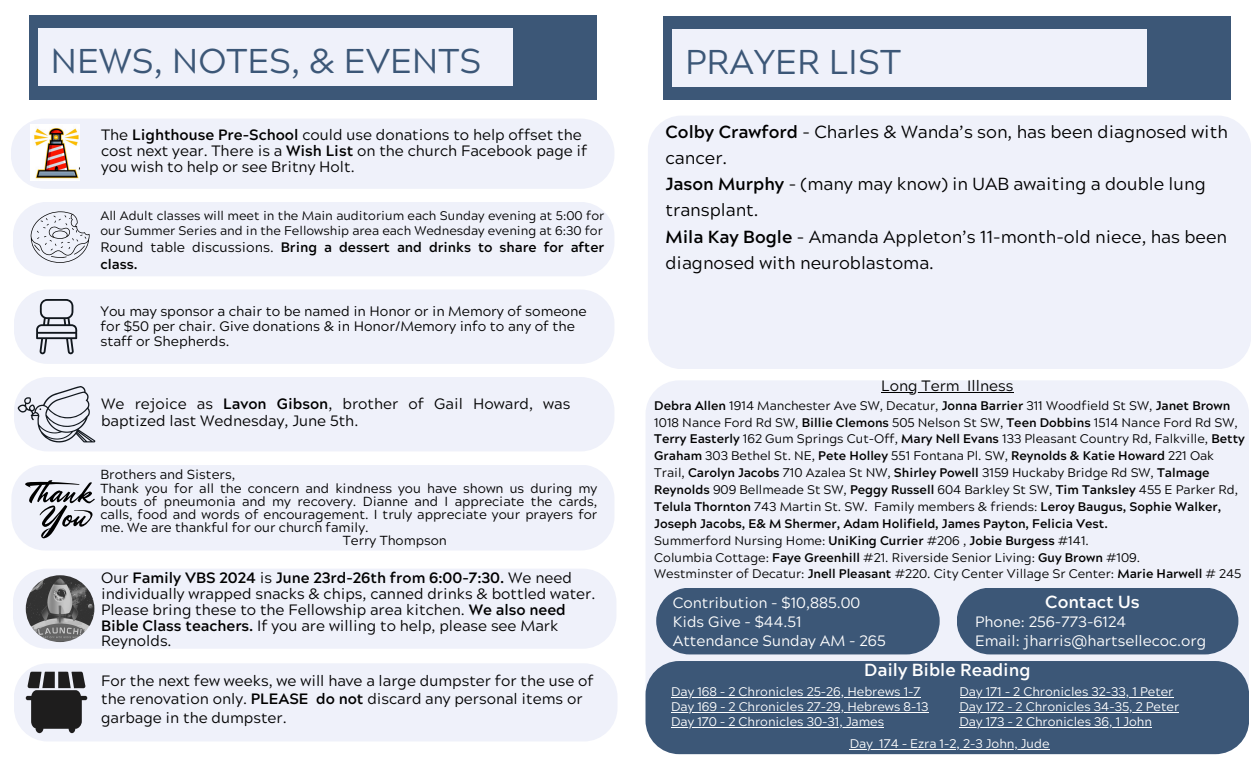
<style>
.page{position:relative;width:1260px;height:765px;background:#fff}
.page>*{position:absolute;margin:0;border:0;box-sizing:border-box;transform-origin:0 0}
.t1{font:34.38px "Acherus Grotesque";color:#3c5777}
.t2{font:17.5px/26.2px "Acherus Grotesque";color:#000}
.t3{font:700 17.5px "Acherus Grotesque";color:#fff}
.t4{font:15px/16px "Acherus Grotesque";color:#000}
.t5{font:15px/18.8px "Acherus Grotesque";color:#fff}
.t6{font:13.75px/15px "Acherus Grotesque";color:#000}
.t7{font:700 13.75px/16.9px "Acherus Grotesque";color:#000}
.t8{font:13.12px/13.1px "Acherus Grotesque";color:#000;text-align:justify}
.t9{font:12.5px/16.9px "Acherus Grotesque";color:#000}
.t10{font:12.5px "Acherus Grotesque";color:#fff}
.s1{font-weight:700}
.s2{font-weight:400}
</style>
<div class="page">
<div style="left:29px;top:15px;width:567px;height:85px;background:#3c5777"></div>
<div style="left:38px;top:29px;width:475px;height:57px;background:#eff1fa"></div>
<div style="left:11px;top:119px;width:603px;height:70px;background:#eff1fa;border-radius:34px"></div>
<div style="left:13px;top:202px;width:601px;height:74px;background:#eff1fa;border-radius:34px"></div>
<div style="left:14px;top:289px;width:600px;height:75px;background:#eff1fa;border-radius:34px"></div>
<div style="left:11px;top:465px;width:603px;height:86px;background:#eff1fa;border-radius:34px"></div>
<div style="left:646px;top:380px;width:603px;height:374px;background:#eff1fa;border-radius:34px"></div>
<div style="left:656px;top:588px;width:284px;height:66px;background:#3c5777"></div>
<div style="left:957px;top:588px;width:281px;height:66px;background:#3c5777"></div>
<div style="left:13px;top:569px;width:603px;height:80px;background:#eff1fa;border-radius:34px"></div>
<div style="left:664px;top:16px;width:567px;height:84px;background:#3c5777"></div>
<div style="left:673px;top:29px;width:474px;height:57px;background:#eff1fa"></div>
<div style="left:646px;top:661px;width:603px;height:93px;background:#3c5777;border-radius:34px"></div>
<div style="left:648px;top:116px;width:603px;height:253px;background:#eff1fa;border-radius:34px"></div>
<img style="left:26px;top:575px;width:68px;height:67px;border-radius:50%">
<svg style="left:36px;top:299px;width:41px;height:55px"></svg>
<div style="left:14px;top:663px;width:604px;height:79px;background:#eff1fa;border-radius:34px"></div>
<svg style="left:25px;top:480px;width:70px;height:58px"></svg>
<svg style="left:26px;top:672px;width:61px;height:61px"></svg>
<div style="left:14px;top:377px;width:600px;height:74px;background:#eff1fa;border-radius:34px"></div>
<svg style="left:18px;top:386px;width:77px;height:56px"></svg>
<svg style="left:31px;top:211px;width:59px;height:52px"></svg>
<img style="left:31px;top:125px;width:48px;height:55px">
<hr style="left:671px;top:697px;width:250px;height:1px;background:#fff">
<hr style="left:671px;top:712px;width:257px;height:1px;background:#fff">
<hr style="left:671px;top:727px;width:213px;height:1px;background:#fff">
<hr style="left:960px;top:697px;width:214px;height:1px;background:#fff">
<hr style="left:960px;top:712px;width:219px;height:1px;background:#fff">
<hr style="left:960px;top:727px;width:192px;height:1px;background:#fff">
<hr style="left:881px;top:392px;width:79px;height:1px;background:#000">
<hr style="left:967px;top:392px;width:46px;height:1px;background:#000">
<svg style="left:850px;top:749px;width:29px;height:1px"></svg>
<hr style="left:879px;top:749px;width:171px;height:1px;background:#fff">
<h4 class="t1" style="left:50px;top:47px;width:433px">NEWS, NOTES, &amp; EVENTS</h4>
<p class="t4" style="left:101px;top:129px;width:488px">The <span class="s1">Lighthouse Pre-School</span> could use donations to help offset the cost next year. There is a <span class="s1">Wish List</span> on the church Facebook page if you wish to help or see Britny Holt.</p>
<h2 class="t9" style="left:100px;top:210px;width:505px;line-height:15px">All Adult classes will meet in the Main auditorium each Sunday evening at 5:00 for our Summer Series and in the Fellowship area each Wednesday evening at 6:30 for</h2>
<h4 class="t7" style="left:100px;top:241px;width:505px"><span class="s2">Round table discussions.</span> Bring a dessert and drinks to share for after class.</h4>
<p class="t6" style="left:100px;top:305px;width:488px">You may sponsor a chair to be named in Honor or in Memory of someone for $50 per chair. Give donations &amp; in Honor/Memory info to any of the staff or Shepherds.</p>
<h4 class="t4" style="left:101px;top:397px;width:471px;line-height:16.9px">We rejoice as <span class="s1">Lavon Gibson</span>, brother of Gail Howard, was baptized last Wednesday, June 5th.</h4>
<h2 class="t8" style="left:100px;top:470px;width:136px">Brothers and Sisters,</h2>
<p class="t8" style="left:100px;top:483px;width:498px">Thank you for all the concern and kindness you have shown us during my bouts of pneumonia and my recovery. Dianne and I appreciate the cards, calls, food and words of encouragement. I truly appreciate your prayers for me. We are thankful for our church family.</p>
<p class="t8" style="left:343px;top:536px;width:106px">Terry Thompson</p>
<p class="t4" style="left:101px;top:572px;width:496px">Our <span class="s1">Family VBS 2024</span> is <span class="s1">June 23rd-26th from 6:00-7:30.</span> We need individually wrapped snacks &amp; chips, canned drinks &amp; bottled water.<br>Please bring these to the Fellowship area kitchen. <span class="s1">We also need Bible Class teachers.</span> If you are willing to help, please see Mark Reynolds.</p>
<p class="t4" style="left:101px;top:673px;width:494px;line-height:18.8px">For the next few weeks, we will have a large dumpster for the use of the renovation only. <span class="s1">PLEASE do not</span> discard any personal items or garbage in the dumpster.</p>
<p class="t1" style="left:685px;top:48px;width:217px">PRAYER LIST</p>
<h3 class="t2" style="left:666px;top:121px;width:564px"><span class="s1">Colby Crawford</span> - Charles &amp; Wanda’s son, has been diagnosed with cancer.<br><span class="s1">Jason Murphy</span> - (many may know) in UAB awaiting a double lung transplant.<br><span class="s1">Mila Kay Bogle</span> - Amanda Appleton’s 11-month-old niece, has been diagnosed with neuroblastoma.</h3>
<h1 class="t4" style="left:881px;top:380px;width:133px">Long Term Illness</h1>
<p class="t9" style="left:654px;top:399px;width:592px"><span class="s1">Debra Allen</span> 1914 Manchester Ave SW, Decatur, <span class="s1">Jonna Barrier</span> 311 Woodfield St SW, <span class="s1">Janet Brown </span>1018 Nance Ford Rd SW, <span class="s1">Billie Clemons</span> 505 Nelson St SW, <span class="s1">Teen Dobbins</span> 1514 Nance Ford Rd SW, <span class="s1">Terry Easterly</span> 162 Gum Springs Cut-Off, <span class="s1">Mary Nell Evans</span> 133 Pleasant Country Rd, Falkville, <span class="s1">Betty Graham</span> 303 Bethel St. NE, <span class="s1">Pete Holley</span> 551 Fontana Pl. SW, <span class="s1">Reynolds &amp; Katie Howard</span> 221 Oak Trail, <span class="s1">Carolyn Jacobs</span> 710 Azalea St NW, <span class="s1">Shirley Powell</span> 3159 Huckaby Bridge Rd SW, <span class="s1">Talmage Reynolds</span> 909 Bellmeade St SW, <span class="s1">Peggy Russell</span> 604 Barkley St SW, <span class="s1">Tim Tanksley</span> 455 E Parker Rd, <span class="s1">Telula Thornton</span> 743 Martin St. SW. Family members &amp; friends: <span class="s1">Leroy Baugus, Sophie Walker, Joseph Jacobs, E&amp; M Shermer, Adam Holifield, James Payton, Felicia Vest.</span></p>
<h4 class="t9" style="left:654px;top:534px;width:436px">Summerford Nursing Home: <span class="s1">UniKing Currier</span> #206 , <span class="s1">Jobie Burgess</span> #141.</h4>
<p class="t9" style="left:654px;top:550px;width:487px">Columbia Cottage: <span class="s1">Faye Greenhill</span> #21. Riverside Senior Living: <span class="s1">Guy Brown</span> #109.</p>
<h4 class="t9" style="left:654px;top:567px;width:589px">Westminster of Decatur: <span class="s1">Jnell Pleasant</span> #220. City Center Village Sr Center: <span class="s1">Marie Harwell</span> # 245</h4>
<p class="t5" style="left:673px;top:596px;width:215px">Contribution - $10,885.00<br>Kids Give - $44.51<br>Attendance Sunday AM - 265</p>
<p class="t3" style="left:1045px;top:595px;width:96px">Contact Us</p>
<p class="t5" style="left:975px;top:614px;width:233px">Phone: 256-773-6124<br>Email: jharris@hartsellecoc.org</p>
<h4 class="t3" style="left:864px;top:663px;width:168px">Daily Bible Reading</h4>
<p class="t10" style="left:671px;top:686px;width:251px">Day 168 – 2 Chronicles 25-26, Hebrews 1-7</p>
<h4 class="t10" style="left:671px;top:701px;width:259px">Day 169 – 2 Chronicles 27-29, Hebrews 8-13</h4>
<p class="t10" style="left:671px;top:716px;width:214px">Day 170 – 2 Chronicles 30-31, James</p>
<p class="t10" style="left:960px;top:686px;width:215px">Day 171 – 2 Chronicles 32-33, 1 Peter</p>
<p class="t10" style="left:960px;top:701px;width:221px">Day 172 – 2 Chronicles 34-35, 2 Peter</p>
<p class="t10" style="left:960px;top:716px;width:194px">Day 173 – 2 Chronicles 36, 1 John</p>
<h4 class="t10" style="left:850px;top:739px;width:25px">Day</h4>
<p class="t10" style="left:879px;top:739px;width:172px">174 – Ezra 1-2, 2-3 John, Jude</p>
</div>
